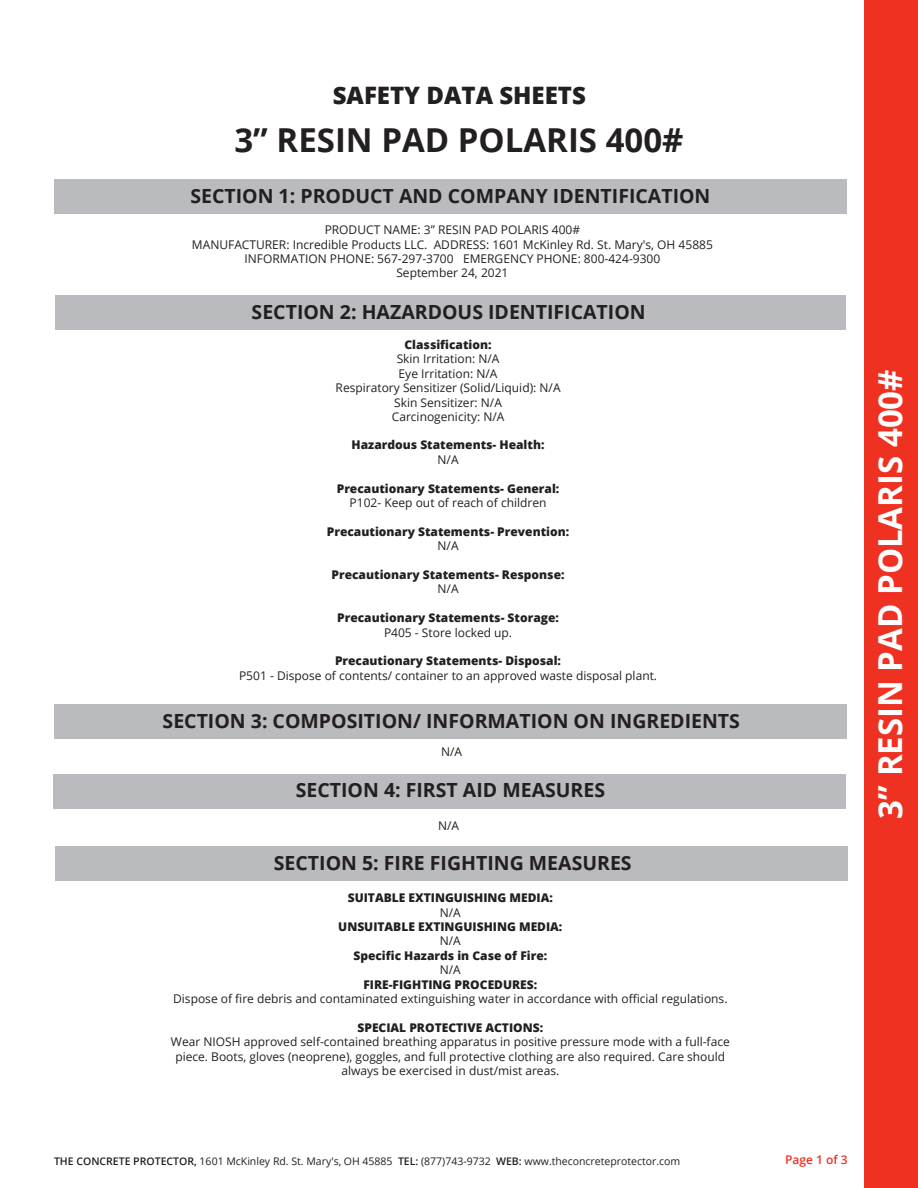
<style>
.page{position:relative;width:918px;height:1188px;background:#fff}
.page>*{position:absolute;margin:0;border:0;box-sizing:border-box;transform-origin:0 0}
.t1{font:700 33px "Open Sans";color:#231f20}
.t2{font:700 33px "Open Sans";color:#fff}
.t3{font:800 24px "Open Sans";color:#231f20}
.t4{font:700 19.5px "Open Sans";color:#231f20}
.t5{font:12px/14.4px "Open Sans";color:#231f20;text-align:center}
.t6{font:800 12px "Open Sans";color:#231f20}
.t7{font:600 12px "Open Sans";color:#ef3122}
.t8{font:10.5px "Open Sans";color:#231f20}
.s1{font-style:inherit}
.s2{font-weight:600}
</style>
<div class="page">
<div style="left:865px;top:0;width:53px;height:1188px;background:#ef3122"></div>
<div style="left:55px;top:179px;width:792px;height:34px;background:#babbbe"></div>
<div style="left:55px;top:295px;width:791px;height:34px;background:#babbbe"></div>
<div style="left:54px;top:704px;width:792px;height:35px;background:#babbbe"></div>
<div style="left:54px;top:775px;width:792px;height:34px;background:#babbbe"></div>
<div style="left:56px;top:846px;width:792px;height:34px;background:#babbbe"></div>
<p class="t3" style="left:333px;top:77px;width:255px">SAFETY DATA SHEETS</p>
<p class="t1" style="left:234px;top:117px;width:451px">3” RESIN PAD POLARIS 400#</p>
<p class="t4" style="left:190px;top:182px;width:522px">SECTION 1: PRODUCT AND COMPANY IDENTIFICATION</p>
<p class="t5" style="left:192px;top:222px;width:523px">PRODUCT NAME: 3” RESIN PAD POLARIS 400#<br>MANUFACTURER: Incredible Products LLC. ADDRESS: <span class="s1">1601 McKinley Rd. St. Mary's, OH 45885<br></span>INFORMATION PHONE: 567-297-3700 EMERGENCY PHONE: 800-424-9300<br><span class="s1">September 24, 2021</span></p>
<p class="t4" style="left:252px;top:298px;width:396px">SECTION 2: HAZARDOUS IDENTIFICATION</p>
<p class="t6" style="left:404px;top:336px;width:89px">Classification:</p>
<p class="t5" style="left:397px;top:352px;width:104px">Skin Irritation: N/A</p>
<p class="t5" style="left:399px;top:366px;width:100px">Eye Irritation: N/A</p>
<p class="t5" style="left:336px;top:380px;width:226px">Respiratory Sensitizer (Solid/Liquid): N/A</p>
<p class="t5" style="left:394px;top:395px;width:109px">Skin Sensitizer: N/A</p>
<p class="t5" style="left:392px;top:409px;width:114px">Carcinogenicity: N/A</p>
<p class="t6" style="left:352px;top:436px;width:194px">Hazardous Statements- Health:</p>
<p class="t5" style="left:438px;top:452px;width:23px">N/A</p>
<p class="t6" style="left:337px;top:479px;width:224px">Precautionary Statements- General:</p>
<p class="t5" style="left:350px;top:495px;width:198px">P102- Keep out of reach of children</p>
<p class="t6" style="left:327px;top:522px;width:244px">Precautionary Statements- Prevention:</p>
<p class="t5" style="left:438px;top:538px;width:23px">N/A</p>
<p class="t6" style="left:332px;top:566px;width:235px">Precautionary Statements- Response:</p>
<p class="t5" style="left:438px;top:582px;width:23px">N/A</p>
<p class="t6" style="left:337px;top:609px;width:223px">Precautionary Statements- Storage:</p>
<p class="t5" style="left:384px;top:625px;width:130px">P405 - Store locked up.</p>
<p class="t6" style="left:335px;top:652px;width:228px">Precautionary Statements- Disposal:</p>
<p class="t5" style="left:239px;top:668px;width:420px">P501 - Dispose of contents/ container to an approved waste disposal plant.</p>
<p class="t4" style="left:163px;top:708px;width:579px">SECTION 3: COMPOSITION/ INFORMATION ON INGREDIENTS</p>
<p class="t5" style="left:441px;top:744px;width:23px">N/A</p>
<p class="t4" style="left:296px;top:776px;width:311px">SECTION 4: FIRST AID MEASURES</p>
<p class="t5" style="left:438px;top:818px;width:23px">N/A</p>
<p class="t4" style="left:274px;top:849px;width:359px">SECTION 5: FIRE FIGHTING MEASURES</p>
<p class="t6" style="left:348px;top:889px;width:207px">SUITABLE EXTINGUISHING MEDIA:</p>
<p class="t5" style="left:440px;top:905px;width:23px">N/A</p>
<p class="t6" style="left:338px;top:917px;width:226px">UNSUITABLE EXTINGUISHING MEDIA:</p>
<p class="t5" style="left:440px;top:933px;width:23px">N/A</p>
<p class="t6" style="left:353px;top:946px;width:195px">Specific Hazards in Case of Fire:</p>
<p class="t5" style="left:440px;top:962px;width:23px">N/A</p>
<p class="t6" style="left:363px;top:975px;width:175px">FIRE-FIGHTING PROCEDURES:</p>
<p class="t5" style="left:173px;top:991px;width:556px">Dispose of fire debris and contaminated extinguishing water in accordance with official regulations.</p>
<p class="t6" style="left:358px;top:1018px;width:187px">SPECIAL PROTECTIVE ACTIONS:</p>
<p class="t5" style="left:171px;top:1034px;width:560px">Wear NIOSH approved self-contained breathing apparatus in positive pressure mode with a full-face</p>
<p class="t5" style="left:175px;top:1049px;width:551px">piece. Boots, gloves (neoprene), goggles, and full protective clothing are also required. Care should</p>
<p class="t5" style="left:341px;top:1063px;width:219px">always be exercised in dust/mist areas.</p>
<p class="t8" style="left:54px;top:1154px;width:628px"><span class="s2">THE CONCRETE PROTECTOR,</span> <span class="s1">1601 McKinley Rd. St. Mary's, OH 45885</span> <span class="s2">TEL:</span> (877)743-9732 <span class="s2">WEB:</span> www.theconcreteprotector.com</p>
<p class="t7" style="left:785px;top:1152px;width:64px">Page 1 of 3</p>
<p class="t2" style="left:867px;top:819px;width:451px;rotate:-90deg">3” RESIN PAD POLARIS 400#</p>
</div>
